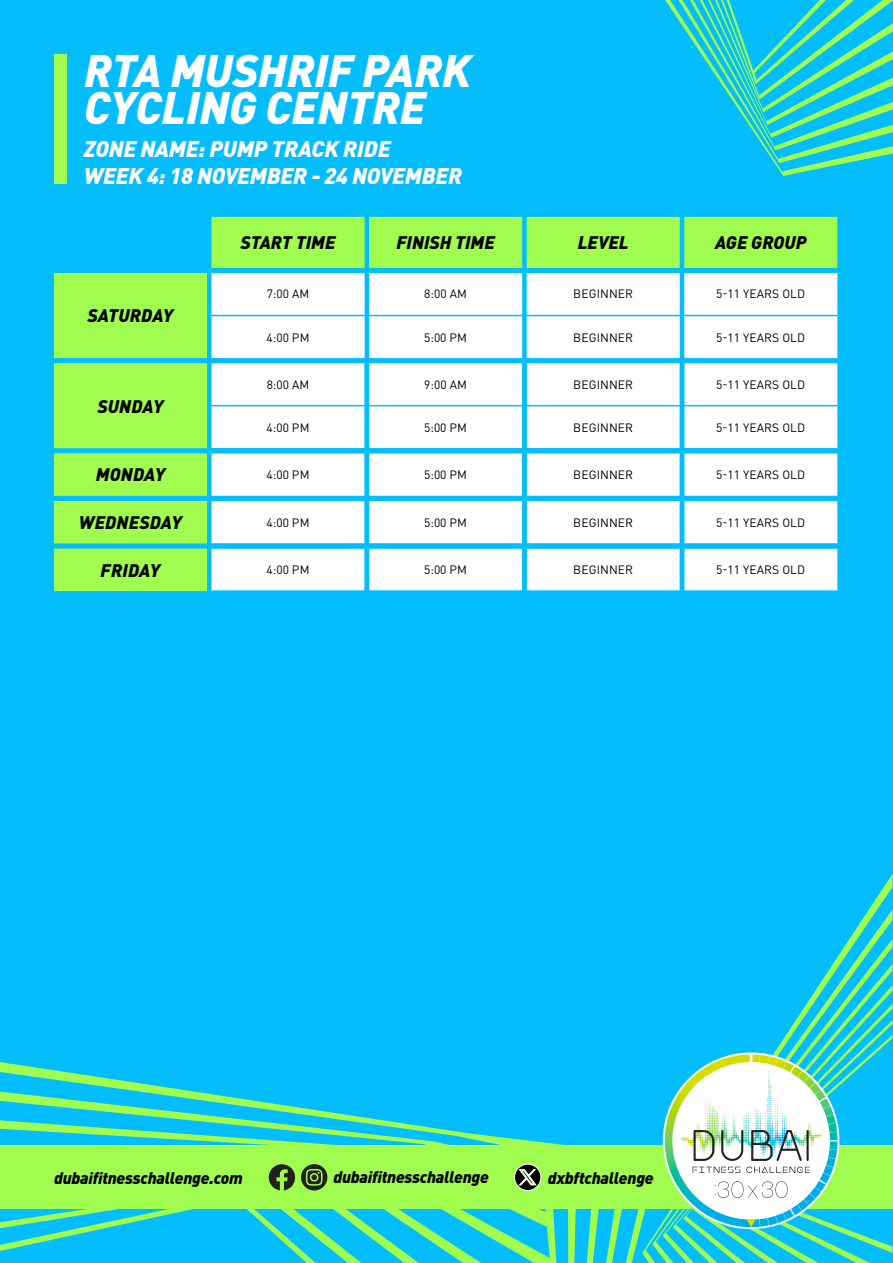
<style>
.page{position:relative;width:893px;height:1263px;background:#03bdfd}
.page>*{position:absolute;margin:0;border:0;box-sizing:border-box;transform-origin:0 0}
.t1{font:italic 900 45px/37.5px "DIN Pro";letter-spacing:-.005em;color:#fff}
.t2{font:italic 900 22.5px/27px "DIN Pro";letter-spacing:-.015em;color:#fff}
.t3{font:italic 900 18px "DIN Pro";color:#000}
.t4{font:italic 900 16.5px "DIN Pro";letter-spacing:-.015em;color:#000}
.t5{font:12px "DIN Pro";letter-spacing:.01em;color:#000}
</style>
<div class="page">
<svg style="left:568px;top:1209px;width:8px;height:54px"></svg>
<svg style="left:419px;top:1227px;width:95px;height:36px"></svg>
<svg style="left:419px;top:1209px;width:95px;height:18px"></svg>
<svg style="left:0;top:1062px;width:564px;height:83px"></svg>
<svg style="left:786px;top:875px;width:106px;height:160px"></svg>
<div style="left:0;top:1145px;width:893px;height:64px;background:#a0fc4f"></div>
<svg style="left:587px;top:1035px;width:305px;height:228px"></svg>
<svg style="left:0;top:1164px;width:419px;height:99px"></svg>
<svg style="left:514px;top:1163px;width:42px;height:100px"></svg>
<svg style="left:665px;top:0;width:228px;height:176px"></svg>
<div style="left:54px;top:54px;width:13px;height:130px;background:#a0fc4f"></div>
<svg style="left:54px;top:217px;width:783px;height:374px;fill:#a0fc4f"></svg>
<svg style="left:212px;top:273px;width:625px;height:90px;background:#eaf9fe"></svg>
<svg style="left:212px;top:363px;width:625px;height:227px;background:#e6f8fe"></svg>
<hr style="left:212px;top:315px;width:153px;height:1px;background:#03bdfd">
<hr style="left:369px;top:315px;width:153px;height:1px;background:#03bdfd">
<hr style="left:527px;top:315px;width:153px;height:1px;background:#03bdfd">
<hr style="left:684px;top:315px;width:153px;height:1px;background:#03bdfd">
<hr style="left:212px;top:405px;width:153px;height:1px;background:#03bdfd">
<hr style="left:369px;top:405px;width:153px;height:1px;background:#03bdfd">
<hr style="left:527px;top:405px;width:153px;height:1px;background:#03bdfd">
<hr style="left:684px;top:405px;width:153px;height:1px;background:#03bdfd">
<hr style="left:212px;top:590px;width:153px;height:2px;background:#03bdfd">
<hr style="left:369px;top:590px;width:153px;height:2px;background:#03bdfd">
<hr style="left:527px;top:590px;width:153px;height:2px;background:#03bdfd">
<hr style="left:684px;top:590px;width:153px;height:2px;background:#03bdfd">
<h1 class="t1" style="left:84px;top:50px;width:388px">RTA MUSHRIF PARK<br>CYCLING CENTRE</h1>
<h2 class="t2" style="left:84px;top:135px;width:380px">ZONE NAME: PUMP TRACK RIDE<br>WEEK 4: 18 NOVEMBER - 24 NOVEMBER</h2>
<h3 class="t3" style="left:87px;top:304px;width:87px">SATURDAY</h3>
<h3 class="t3" style="left:97px;top:394px;width:68px">SUNDAY</h3>
<h3 class="t3" style="left:241px;top:231px;width:96px">START TIME</h3>
<h3 class="t3" style="left:396px;top:231px;width:100px">FINISH TIME</h3>
<h3 class="t3" style="left:578px;top:231px;width:53px">LEVEL</h3>
<h3 class="t3" style="left:715px;top:231px;width:93px">AGE GROUP</h3>
<p class="t5" style="left:267px;top:286px;width:44px">7:00 AM</p>
<p class="t5" style="left:424px;top:286px;width:44px">8:00 AM</p>
<p class="t5" style="left:573px;top:286px;width:61px">BEGINNER</p>
<p class="t5" style="left:716px;top:286px;width:91px">5-11 YEARS OLD</p>
<p class="t5" style="left:267px;top:329px;width:44px">4:00 PM</p>
<p class="t5" style="left:424px;top:329px;width:44px">5:00 PM</p>
<p class="t5" style="left:573px;top:329px;width:61px">BEGINNER</p>
<p class="t5" style="left:716px;top:329px;width:91px">5-11 YEARS OLD</p>
<p class="t5" style="left:267px;top:376px;width:44px">8:00 AM</p>
<p class="t5" style="left:424px;top:376px;width:44px">9:00 AM</p>
<p class="t5" style="left:573px;top:376px;width:61px">BEGINNER</p>
<p class="t5" style="left:716px;top:376px;width:91px">5-11 YEARS OLD</p>
<p class="t5" style="left:267px;top:419px;width:44px">4:00 PM</p>
<p class="t5" style="left:424px;top:419px;width:44px">5:00 PM</p>
<p class="t5" style="left:573px;top:419px;width:61px">BEGINNER</p>
<p class="t5" style="left:716px;top:419px;width:91px">5-11 YEARS OLD</p>
<h3 class="t3" style="left:96px;top:463px;width:71px">MONDAY</h3>
<p class="t5" style="left:267px;top:467px;width:44px">4:00 PM</p>
<p class="t5" style="left:424px;top:467px;width:44px">5:00 PM</p>
<p class="t5" style="left:573px;top:467px;width:61px">BEGINNER</p>
<p class="t5" style="left:716px;top:467px;width:91px">5-11 YEARS OLD</p>
<h3 class="t3" style="left:79px;top:511px;width:105px">WEDNESDAY</h3>
<p class="t5" style="left:267px;top:514px;width:44px">4:00 PM</p>
<p class="t5" style="left:424px;top:514px;width:44px">5:00 PM</p>
<p class="t5" style="left:573px;top:514px;width:61px">BEGINNER</p>
<p class="t5" style="left:716px;top:514px;width:91px">5-11 YEARS OLD</p>
<h3 class="t3" style="left:101px;top:558px;width:61px">FRIDAY</h3>
<p class="t5" style="left:267px;top:561px;width:44px">4:00 PM</p>
<p class="t5" style="left:424px;top:561px;width:44px">5:00 PM</p>
<p class="t5" style="left:573px;top:561px;width:61px">BEGINNER</p>
<p class="t5" style="left:716px;top:561px;width:91px">5-11 YEARS OLD</p>
<h3 class="t4" style="left:54px;top:1167px;width:190px">dubaifitnesschallenge.com</h3>
<h3 class="t4" style="left:333px;top:1166px;width:157px">dubaifitnesschallenge</h3>
<h3 class="t4" style="left:548px;top:1167px;width:107px">dxbftchallenge</h3>
</div>
